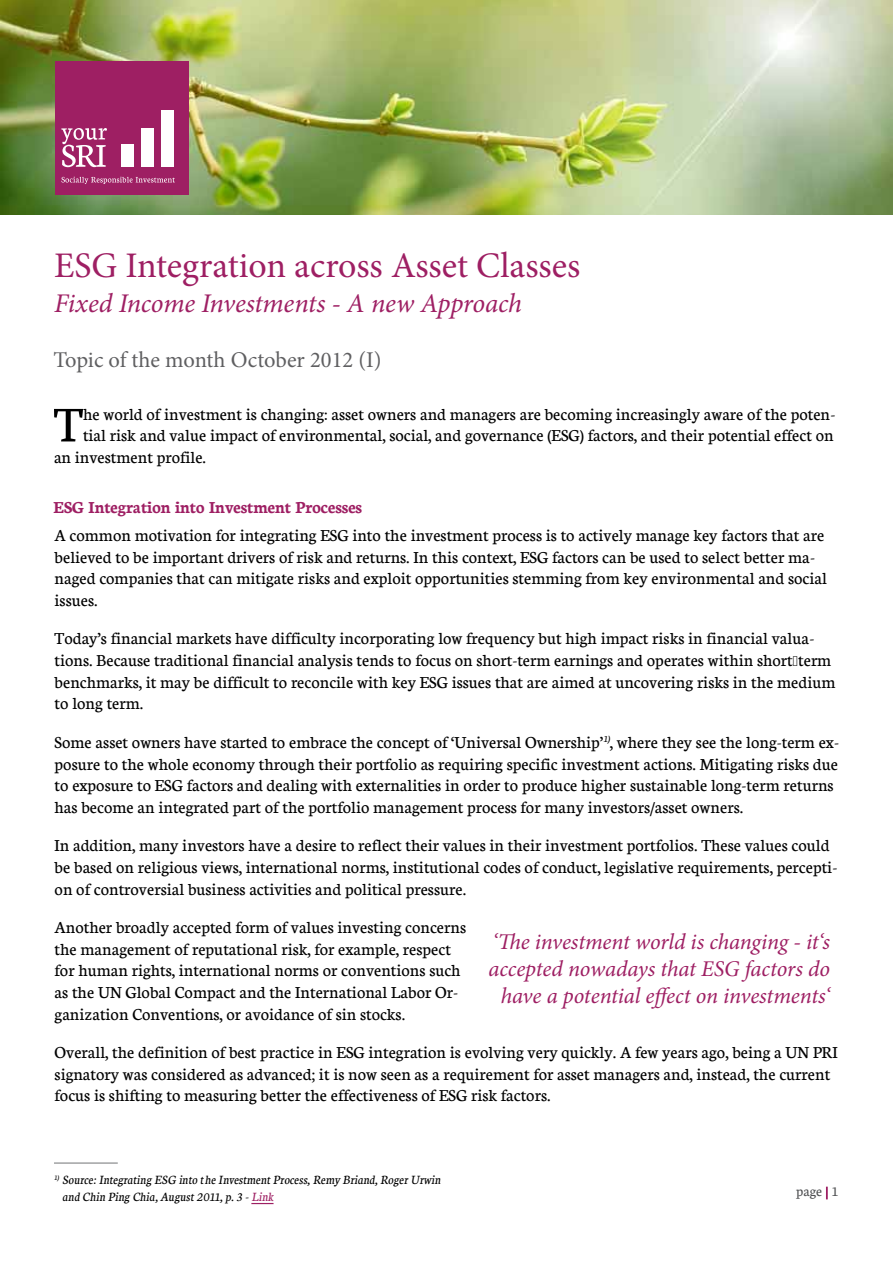
<style>
.page{position:relative;width:893px;height:1263px;background:#fff}
.page>*{position:absolute;margin:0;border:0;box-sizing:border-box;transform-origin:0 0}
.t1{font:53.55px "Neuton";color:#000}
.t2{font:36px "Minion Pro";color:#9e1f63}
.t3{font:italic 27px "Minion Pro";letter-spacing:-.01em;color:#9e1f63}
.t4{font:italic 22.5px/27px "Minion Pro";letter-spacing:-.005em;color:#9e1f63;text-align:center}
.t5{font:22.5px "Minion Pro";color:#5f5f61}
.t6{font:18px/21.6px "Neuton";color:#000}
.t7{font:700 18px "Neuton";color:#9e1f63}
.t8{font:15px "Neuton";color:#4f5052}
.t9{font:italic 13.5px/16.2px "Neuton";color:#000}
.t10{font:italic 7.8px "Neuton";color:#000}
.s1{color:#9e1f63}
</style>
<div class="page">
<img style="left:0;top:0;width:893px;height:214px">
<div style="left:56px;top:62px;width:133px;height:133px;background:#9e1f63"></div>
<svg style="left:61px;top:177px;width:114px;height:7px"></svg>
<div style="left:121px;top:144px;width:12px;height:22px;background:#fff"></div>
<div style="left:141px;top:128px;width:13px;height:38px;background:#fff"></div>
<div style="left:162px;top:110px;width:12px;height:56px;background:#fff"></div>
<svg style="left:61px;top:128px;width:46px;height:39px"></svg>
<svg style="left:826px;top:1187px;width:2px;height:12px"></svg>
<svg style="left:251px;top:1203px;width:23px;height:1px"></svg>
<hr style="left:54px;top:1163px;width:64px;height:1px;background:#333739">
<h2 class="t2" style="left:54px;top:241px;width:528px">ESG Integration across Asset Classes</h2>
<h3 class="t3" style="left:54px;top:285px;width:470px">Fixed Income Investments - A new Approach</h3>
<p class="t5" style="left:54px;top:345px;width:330px">Topic of the month October 2012 (I)</p>
<h1 class="t1" style="left:54px;top:393px;width:31px">T</h1>
<p class="t6" style="left:83px;top:403px;width:754px">he world of investment is changing: asset owners and managers are becoming increasingly aware of the poten-</p>
<p class="t6" style="left:83px;top:424px;width:752px">tial risk and value impact of environmental, social, and governance (ESG) factors, and their potential effect on</p>
<p class="t6" style="left:54px;top:446px;width:154px">an investment profile.</p>
<p class="t7" style="left:54px;top:495px;width:310px">ESG Integration into Investment Processes</p>
<p class="t6" style="left:55px;top:524px;width:774px">A common motivation for integrating ESG into the investment process is to actively manage key factors that are believed to be important drivers of risk and returns. In this context, ESG factors can be used to select better ma&shy;naged companies that can mitigate risks and exploit opportunities stemming from key environmental and social issues.</p>
<p class="t6" style="left:55px;top:627px;width:782px">Today’s financial markets have difficulty incorporating low frequency but high impact risks in financial valua&shy;tions. Because traditional financial analysis tends to focus on short-term earnings and operates within short‐term benchmarks, it may be difficult to reconcile with key ESG issues that are aimed at uncovering risks in the medium to long term.</p>
<p class="t6" style="left:55px;top:731px;width:786px">Some asset owners have started to embrace the concept of ‘Universal Ownership’<sup>1)</sup>, where they see the long-term ex&shy;posure to the whole economy through their portfolio as requiring specific investment actions. Mitigating risks due to exposure to ESG factors and dealing with externalities in order to produce higher sustainable long-term returns has become an integrated part of the portfolio management process for many investors/asset owners.</p>
<p class="t6" style="left:55px;top:834px;width:784px">In addition, many investors have a desire to reflect their values in their investment portfolios. These values could be based on religious views, international norms, institutional codes of conduct, legislative requirements, percepti&shy;on of controversial business activities and political pressure.</p>
<p class="t6" style="left:55px;top:916px;width:413px">Another broadly accepted form of values investing concerns the management of reputational risk, for example, respect for human rights, international norms or conventions such as the UN Global Compact and the International Labor Or&shy;ganization Conventions, or avoidance of sin stocks.</p>
<p class="t6" style="left:55px;top:1041px;width:785px">Overall, the definition of best practice in ESG integration is evolving very quickly. A few years ago, being a UN PRI signatory was considered as advanced; it is now seen as a requirement for asset managers and, instead, the current focus is shifting to measuring better the effectiveness of ESG risk factors.</p>
<p class="t4" style="left:489px;top:928px;width:343px">‘The investment world is changing - it‘s accepted nowadays that ESG factors do have a potential effect on investments‘</p>
<p class="t10" style="left:54px;top:1172px;width:6px">1)</p>
<p class="t9" style="left:62px;top:1171px;width:380px">Source: Integrating ESG into the Investment Process, Remy Briand, Roger Urwin and Chin Ping Chia, August 2011, p. 3 - <span class="s1">Link</span></p>
<p class="t8" style="left:796px;top:1182px;width:44px">page 1</p>
</div>
